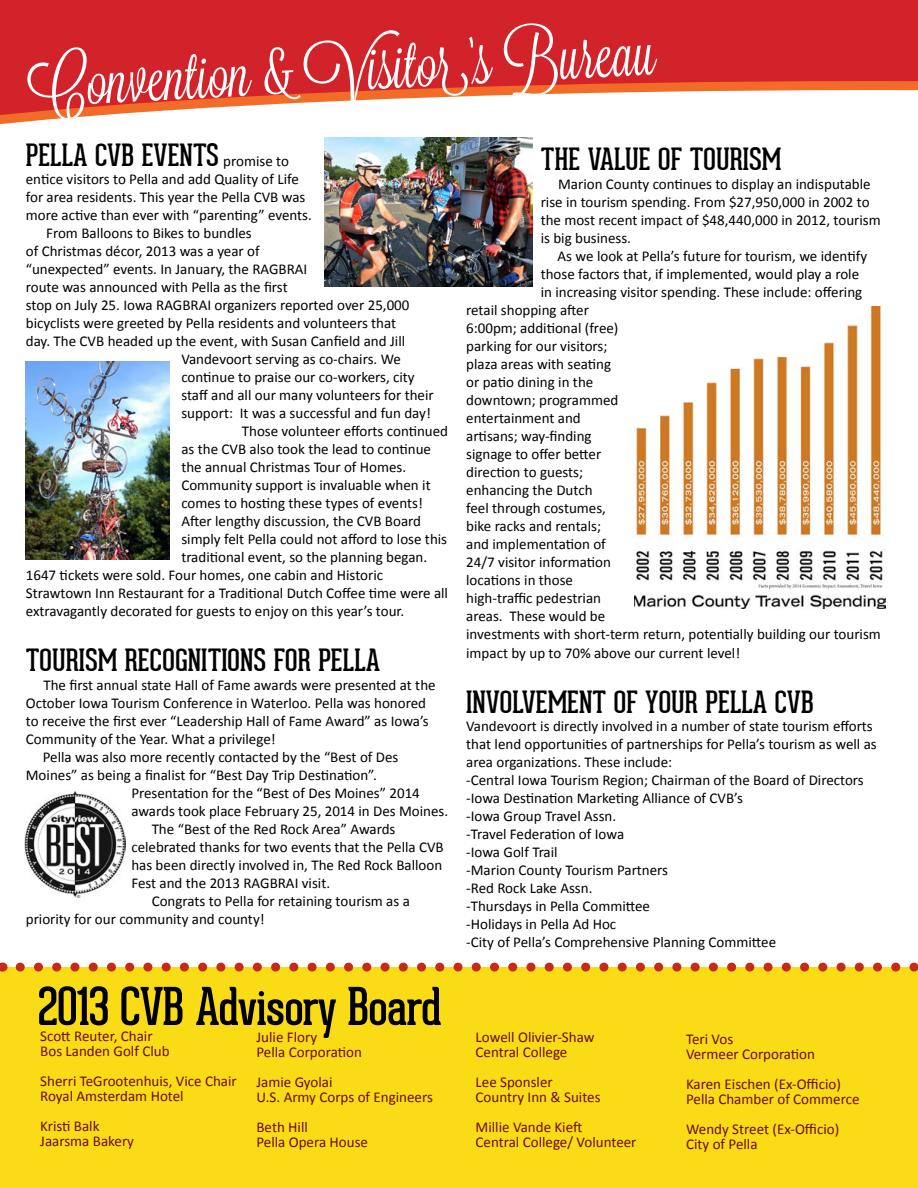
<style>
.page{position:relative;width:918px;height:1188px;background:#fff}
.page>*{position:absolute;margin:0;border:0;box-sizing:border-box;transform-origin:0 0}
.t1{font:64.5px "Lavanderia";color:#fff}
.t2{font:51px "Geared Slab";letter-spacing:-.02em;color:#000}
.t3{font:30px "Geared Slab";color:#000}
.t4{font:15px/18px "Calibri";color:#000}
.t5{font:15px/15px "Calibri";color:#6b0c0d}
.s1{font-family:"Calibri";font-size:15px}
</style>
<div class="page">
<div style="left:0;top:967px;width:918px;height:221px;background:#f9db16"></div>
<div style="left:0;top:0;width:918px;height:81px;background:#d2232a"></div>
<svg style="left:0;top:81px;width:918px;height:129px"></svg>
<img style="left:26px;top:362px;width:143px;height:197px">
<svg style="left:20px;top:963px;width:898px;height:9px"></svg>
<img style="left:25px;top:791px;width:100px;height:107px">
<img style="left:324px;top:138px;width:208px;height:148px">
<img style="left:635px;top:307px;width:250px;height:302px">
<h1 class="t1" style="left:24px;top:47px;width:643px;rotate:-3deg">Convention &amp; Visitor ’s Bureau</h1>
<h3 class="t3" style="left:26px;top:137px;width:265px">PELLA CVB EVENTS <span class="s1">promise to</span></h3>
<p class="t4" style="left:26px;top:170px;width:275px">entice visitors to Pella and add Quality of Life</p>
<p class="t4" style="left:26px;top:188px;width:281px">for area residents. This year the Pella CVB was</p>
<p class="t4" style="left:26px;top:206px;width:288px">more active than ever with “parenting” events.</p>
<p class="t4" style="left:46px;top:224px;width:207px">From Balloons to Bikes to bundles</p>
<p class="t4" style="left:26px;top:242px;width:235px">of Christmas décor, 2013 was a year of</p>
<p class="t4" style="left:26px;top:260px;width:283px">“unexpected” events. In January, the RAGBRAI</p>
<p class="t4" style="left:26px;top:278px;width:263px">route was announced with Pella as the first</p>
<p class="t4" style="left:26px;top:296px;width:385px">stop on July 25. Iowa RAGBRAI organizers reported over 25,000</p>
<p class="t4" style="left:26px;top:314px;width:372px">bicyclists were greeted by Pella residents and volunteers that</p>
<p class="t4" style="left:26px;top:332px;width:381px">day. The CVB headed up the event, with Susan Canfield and Jill</p>
<p class="t4" style="left:181px;top:350px;width:221px">Vandevoort serving as co-chairs. We</p>
<p class="t4" style="left:181px;top:368px;width:235px">continue to praise our co-workers, city</p>
<p class="t4" style="left:181px;top:386px;width:254px">staff and all our many volunteers for their</p>
<p class="t4" style="left:181px;top:404px;width:251px">support: It was a successful and fun day!</p>
<p class="t4" style="left:242px;top:422px;width:208px">Those volunteer efforts continued</p>
<p class="t4" style="left:181px;top:440px;width:251px">as the CVB also took the lead to continue</p>
<p class="t4" style="left:181px;top:458px;width:226px">the annual Christmas Tour of Homes.</p>
<p class="t4" style="left:181px;top:476px;width:251px">Community support is invaluable when it</p>
<p class="t4" style="left:181px;top:494px;width:243px">comes to hosting these types of events!</p>
<p class="t4" style="left:181px;top:512px;width:241px">After lengthy discussion, the CVB Board</p>
<p class="t4" style="left:181px;top:530px;width:267px">simply felt Pella could not afford to lose this</p>
<p class="t4" style="left:181px;top:548px;width:247px">traditional event, so the planning began.</p>
<p class="t4" style="left:26px;top:566px;width:359px">1647 tickets were sold. Four homes, one cabin and Historic</p>
<p class="t4" style="left:26px;top:584px;width:424px">Strawtown Inn Restaurant for a Traditional Dutch Coffee time were all</p>
<p class="t4" style="left:26px;top:602px;width:380px">extravagantly decorated for guests to enjoy on this year’s tour.</p>
<h3 class="t3" style="left:26px;top:642px;width:356px">TOURISM RECOGNITIONS FOR PELLA</h3>
<p class="t4" style="left:43px;top:676px;width:394px">The first annual state Hall of Fame awards were presented at the</p>
<p class="t4" style="left:26px;top:694px;width:402px">October Iowa Tourism Conference in Waterloo. Pella was honored</p>
<p class="t4" style="left:26px;top:712px;width:404px">to receive the first ever “Leadership Hall of Fame Award” as Iowa’s</p>
<p class="t4" style="left:26px;top:730px;width:251px">Community of the Year. What a privilege!</p>
<p class="t4" style="left:43px;top:748px;width:357px">Pella was also more recently contacted by the “Best of Des</p>
<p class="t4" style="left:26px;top:766px;width:353px">Moines” as being a finalist for “Best Day Trip Destination”.</p>
<p class="t4" style="left:131px;top:784px;width:290px">Presentation for the “Best of Des Moines” 2014</p>
<p class="t4" style="left:131px;top:802px;width:318px">awards took place February 25, 2014 in Des Moines.</p>
<p class="t4" style="left:152px;top:820px;width:245px">The “Best of the Red Rock Area” Awards</p>
<p class="t4" style="left:131px;top:838px;width:314px">celebrated thanks for two events that the Pella CVB</p>
<p class="t4" style="left:131px;top:856px;width:312px">has been directly involved in, The Red Rock Balloon</p>
<p class="t4" style="left:131px;top:874px;width:200px">Fest and the 2013 RAGBRAI visit.</p>
<p class="t4" style="left:152px;top:892px;width:260px">Congrats to Pella for retaining tourism as a</p>
<p class="t4" style="left:26px;top:910px;width:240px">priority for our community and county!</p>
<h3 class="t3" style="left:541px;top:141px;width:242px">THE VALUE OF TOURISM</h3>
<p class="t4" style="left:541px;top:175px;width:342px;text-indent:17px">Marion County continues to display an indisputable rise in tourism spending. From $27,950,000 in 2002 to the most recent impact of $48,440,000 in 2012, tourism is big business.</p>
<p class="t4" style="left:558px;top:247px;width:311px">As we look at Pella’s future for tourism, we identify</p>
<p class="t4" style="left:541px;top:265px;width:320px">those factors that, if implemented, would play a role</p>
<p class="t4" style="left:541px;top:283px;width:323px">in increasing visitor spending. These include: offering</p>
<p class="t4" style="left:466px;top:301px;width:124px">retail shopping after</p>
<p class="t4" style="left:466px;top:319px;width:154px">6:00pm; additional (free)</p>
<p class="t4" style="left:466px;top:337px;width:143px">parking for our visitors;</p>
<p class="t4" style="left:466px;top:355px;width:147px">plaza areas with seating</p>
<p class="t4" style="left:466px;top:373px;width:129px">or patio dining in the</p>
<p class="t4" style="left:466px;top:391px;width:154px">downtown; programmed</p>
<p class="t4" style="left:466px;top:409px;width:116px">entertainment and</p>
<p class="t4" style="left:466px;top:427px;width:127px">artisans; way-finding</p>
<p class="t4" style="left:466px;top:445px;width:137px">signage to offer better</p>
<p class="t4" style="left:466px;top:463px;width:118px">direction to guests;</p>
<p class="t4" style="left:466px;top:481px;width:128px">enhancing the Dutch</p>
<p class="t4" style="left:466px;top:499px;width:141px">feel through costumes,</p>
<p class="t4" style="left:466px;top:517px;width:136px">bike racks and rentals;</p>
<p class="t4" style="left:466px;top:535px;width:141px">and implementation of</p>
<p class="t4" style="left:466px;top:553px;width:146px">24/7 visitor information</p>
<p class="t4" style="left:466px;top:571px;width:108px">locations in those</p>
<p class="t4" style="left:466px;top:589px;width:136px">high-traffic pedestrian</p>
<p class="t4" style="left:466px;top:607px;width:141px">areas. These would be</p>
<p class="t4" style="left:466px;top:625px;width:416px">investments with short-term return, potentially building our tourism</p>
<p class="t4" style="left:466px;top:644px;width:276px">impact by up to 70% above our current level!</p>
<h3 class="t3" style="left:466px;top:684px;width:349px">INVOLVEMENT OF YOUR PELLA CVB</h3>
<p class="t4" style="left:466px;top:717px;width:412px">Vandevoort is directly involved in a number of state tourism efforts that lend opportunities of partnerships for Pella’s tourism as well as area organizations. These include:<br>-Central Iowa Tourism Region; Chairman of the Board of Directors -Iowa Destination Marketing Alliance of CVB’s<br>-Iowa Group Travel Assn.<br>-Travel Federation of Iowa<br>-Iowa Golf Trail<br>-Marion County Tourism Partners<br>-Red Rock Lake Assn.<br>-Thursdays in Pella Committee<br>-Holidays in Pella Ad Hoc<br>-City of Pella’s Comprehensive Planning Committee</p>
<h2 class="t2" style="left:38px;top:976px;width:405px">2013 CVB Advisory Board</h2>
<p class="t5" style="left:40px;top:1029px;width:131px">Scott Reuter, Chair<br>Bos Landen Golf Club</p>
<p class="t5" style="left:40px;top:1074px;width:198px">Sherri TeGrootenhuis, Vice Chair<br>Royal Amsterdam Hotel</p>
<p class="t5" style="left:40px;top:1119px;width:95px">Kristi Balk<br>Jaarsma Bakery</p>
<p class="t5" style="left:256px;top:1029px;width:107px">Julie Flory<br>Pella Corporation</p>
<p class="t5" style="left:256px;top:1074px;width:178px">Jamie Gyolai<br>U.S. Army Corps of Engineers</p>
<p class="t5" style="left:256px;top:1119px;width:113px">Beth Hill<br>Pella Opera House</p>
<p class="t5" style="left:476px;top:1029px;width:120px">Lowell Olivier-Shaw<br>Central College</p>
<p class="t5" style="left:476px;top:1074px;width:127px">Lee Sponsler<br>Country Inn &amp; Suites</p>
<p class="t5" style="left:476px;top:1119px;width:162px">Millie Vande Kieft<br>Central College/ Volunteer</p>
<p class="t5" style="left:686px;top:1032px;width:131px">Teri Vos<br>Vermeer Corporation</p>
<p class="t5" style="left:686px;top:1077px;width:175px">Karen Eischen (Ex-Officio)<br>Pella Chamber of Commerce</p>
<p class="t5" style="left:686px;top:1122px;width:155px">Wendy Street (Ex-Officio)<br>City of Pella</p>
</div>
